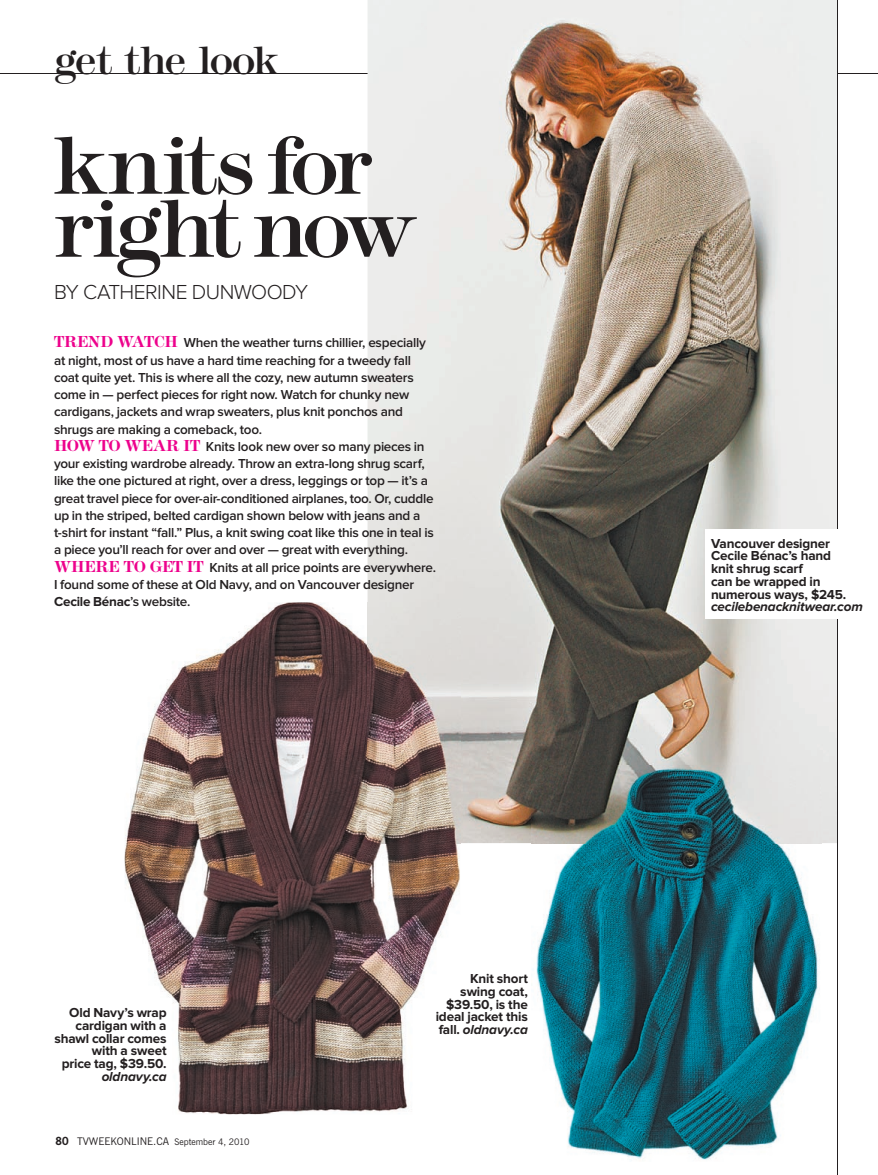
<style>
.page{position:relative;width:878px;height:1175px;background:#fff}
.page>*{position:absolute;margin:0;border:0;box-sizing:border-box;transform-origin:0 0}
.t1{font:500 84px/63px "Modern Two Sxtn ITC Std";letter-spacing:-.085em;color:#231f20}
.t2{font:500 40.5px "Modern Two Sxtn ITC Std";letter-spacing:-.04em;color:#231f20}
.t3{font:300 21px "Proxima Nova";letter-spacing:-.025em;color:#231f20}
.t4{font:600 13.5px/17.2px "Proxima Nova";letter-spacing:-.02em;color:#231f20}
.t5{font:700 13.5px/12.8px "Proxima Nova";letter-spacing:-.01em;color:#231f20;text-align:right}
.t6{font:italic 700 13.5px "Proxima Nova";letter-spacing:-.01em;color:#231f20}
.t7{font:10.5px "News Gothic BT";color:#231f20}
.s1{font-family:"Modern Two Sxtn ITC Std";font-weight:700;font-size:16.5px;color:#ed028c}
.s2{font-weight:700}
.s3{font-family:"News Gothic";font-weight:700}
.s4{font-size:9px}
.s5{font-style:italic}
</style>
<div class="page">
<hr style="left:0;top:74px;width:878px;height:1px;background:#231f20">
<img style="left:367px;top:0;width:470px;height:843px">
<hr style="left:837px;top:0;width:1px;height:1174px;background:#231f20">
<img style="left:124px;top:602px;width:336px;height:512px">
<img style="left:367px;top:602px;width:93px;height:241px">
<img style="left:531px;top:765px;width:290px;height:395px">
<div style="left:705px;top:529px;width:162px;height:90px;background:#fff"></div>
<h2 class="t2" style="left:54px;top:38px;width:226px">get the look</h2>
<h1 class="t1" style="left:52px;top:135px;width:366px">knits for right now</h1>
<h3 class="t3" style="left:54px;top:282px;width:255px">BY CATHERINE DUNWOODY</h3>
<p class="t4" style="left:54px;top:335px;width:383px"><span class="s1">TREND WATCH</span> When the weather turns chillier, especially at night, most of us have a hard time reaching for a tweedy fall coat quite yet. This is where all the cozy, new autumn sweaters come in — perfect pieces for right now. Watch for chunky new cardigans, jackets and wrap sweaters, plus knit ponchos and shrugs are making a comeback, too.<br><span class="s1">HOW TO WEAR IT</span> Knits look new over so many pieces in your existing wardrobe already. Throw an extra-long shrug scarf, like the one pictured at right, over a dress, leggings or top — it’s a great travel piece for over-air-conditioned airplanes, too. Or, cuddle up in the striped, belted cardigan shown below with jeans and a t-shirt for instant “fall.” Plus, a knit swing coat like this one in teal is a piece you’ll reach for over and over — great with everything.<br><span class="s1">WHERE TO GET IT</span> Knits at all price points are everywhere.<br>I found some of these at Old Navy, and on Vancouver designer <span class="s2">Cecile Bénac</span>’s website.</p>
<p class="t5" style="left:54px;top:1006px;width:114px">Old Navy’s wrap cardigan with a shawl collar comes with a sweet<br>price tag, $39.50.</p>
<p class="t6" style="left:102px;top:1070px;width:66px">oldnavy.ca</p>
<p class="t7" style="left:56px;top:1134px;width:195px"><span class="s3">80</span> TVWEEKONLINE.CA <span class="s4">September 4, 2010</span></p>
<p class="t5" style="left:435px;top:972px;width:94px">Knit short swing coat, $39.50, is the ideal jacket this fall. <span class="s5">oldnavy.ca</span></p>
<p class="t5" style="left:711px;top:537px;width:137px;text-align:left">Vancouver designer<br>Cecile Bénac’s hand knit shrug scarf<br>can be wrapped in numerous ways, $245.</p>
<p class="t6" style="left:711px;top:600px;width:153px">cecilebenacknitwear.com</p>
</div>
